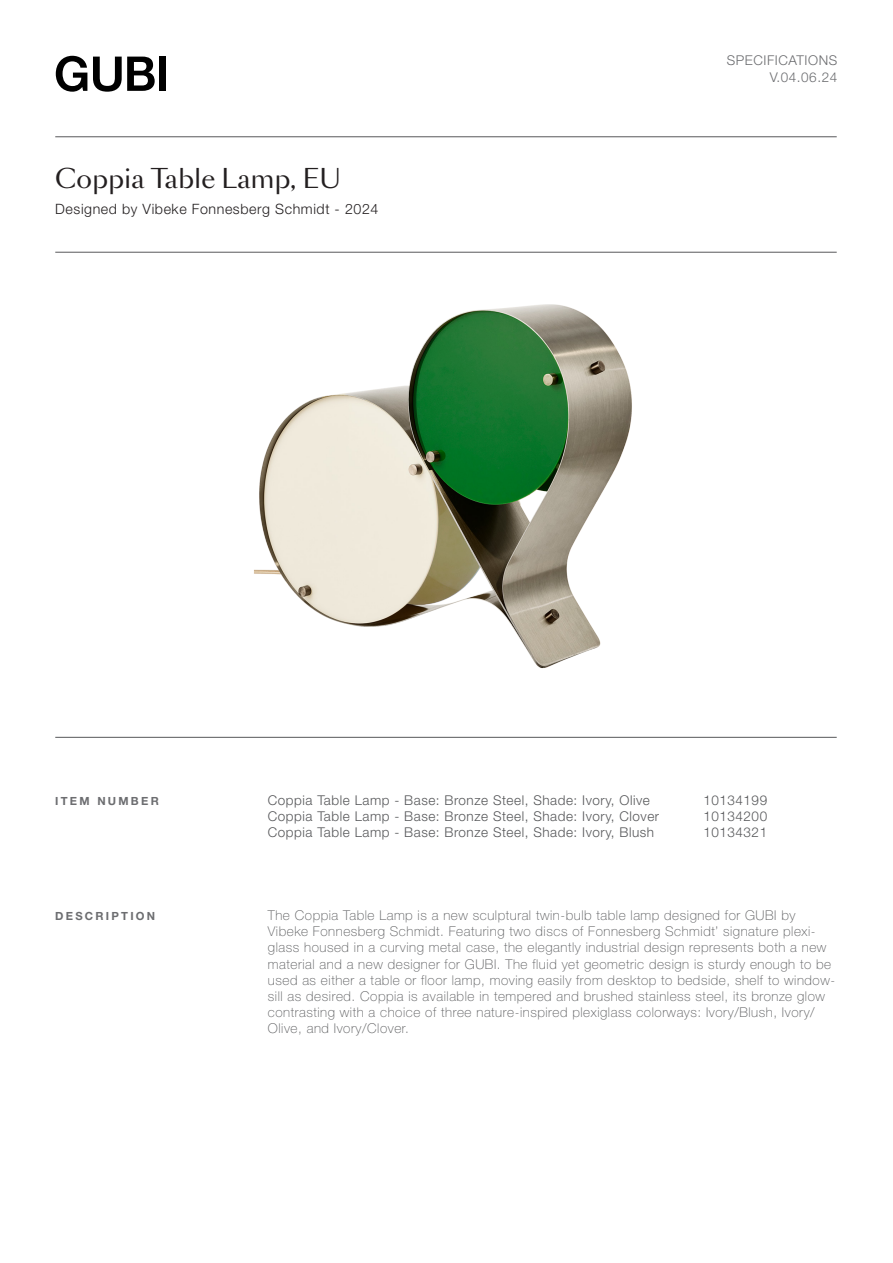
<style>
.page{position:relative;width:893px;height:1263px;background:#fff}
.page>*{position:absolute;margin:0;border:0;box-sizing:border-box;transform-origin:0 0}
.Heading_1_-_Title{font:25.5px "Sang Bleu Sans";color:#231f20}
.designed_by{font:300 14.25px "Helvetica Neue LT Std";letter-spacing:.04em;color:#231f20}
.key_works{font:100 13.5px/16.2px "Helvetica Neue LT Std";letter-spacing:.04em;color:#57585a}
.key_works-2{font:300 13.5px "Helvetica Neue LT Std";letter-spacing:.04em;color:#57585a}
.multiline_Keyword{font:300 13.5px "Helvetica Neue LT Std";letter-spacing:.04em;color:#6c6d70}
.key_works-3{font:700 11.25px "Helvetica Neue LT Std";letter-spacing:.2em;color:#6c6d70}
</style>
<div class="page">
<hr style="left:55px;top:136px;width:782px;height:1px;background:#57585a">
<hr style="left:55px;top:252px;width:782px;height:1px;background:#57585a">
<hr style="left:55px;top:737px;width:782px;height:1px;background:#57585a">
<img style="left:254px;top:304px;width:378px;height:365px">
<svg style="left:56px;top:56px;width:31px;height:36px"></svg>
<svg style="left:93px;top:57px;width:62px;height:35px"></svg>
<div style="left:159px;top:57px;width:7px;height:34px;background:#000"></div>
<p class="Heading_1_-_Title" style="left:55px;top:162px;width:287px">Coppia Table Lamp, EU</p>
<p class="designed_by" style="left:55px;top:200px;width:325px">Designed by Vibeke Fonnesberg Schmidt - 2024</p>
<p class="multiline_Keyword" style="left:727px;top:52px;width:112px">SPECIFICATIONS</p>
<p class="multiline_Keyword" style="left:770px;top:69px;width:69px">V.04.06.24</p>
<p class="key_works-3" style="left:55px;top:794px;width:105px">ITEM NUMBER</p>
<p class="key_works-2" style="left:268px;top:792px;width:383px">Coppia Table Lamp - Base: Bronze Steel, Shade: Ivory, Olive</p>
<p class="key_works-2" style="left:703px;top:792px;width:65px">10134199</p>
<p class="key_works-2" style="left:268px;top:808px;width:393px">Coppia Table Lamp - Base: Bronze Steel, Shade: Ivory, Clover</p>
<p class="key_works-2" style="left:703px;top:808px;width:65px">10134200</p>
<p class="key_works-2" style="left:268px;top:824px;width:388px">Coppia Table Lamp - Base: Bronze Steel, Shade: Ivory, Blush</p>
<p class="key_works-2" style="left:703px;top:824px;width:65px">10134321</p>
<p class="key_works-3" style="left:55px;top:909px;width:101px">DESCRIPTION</p>
<p class="key_works" style="left:268px;top:907px;width:569px">The Coppia Table Lamp is a new sculptural twin-bulb table lamp designed for GUBI by Vibeke Fonnesberg Schmidt. Featuring two discs of Fonnesberg Schmidt’ signature plexi&shy;glass housed in a curving metal case, the elegantly industrial design represents both a new material and a new designer for GUBI. The fluid yet geometric design is sturdy enough to be used as either a table or floor lamp, moving easily from desktop to bedside, shelf to window&shy;sill as desired. Coppia is available in tempered and brushed stainless steel, its bronze glow contrasting with a choice of three nature-inspired plexiglass colorways: Ivory/Blush, Ivory/ Olive, and Ivory/Clover.</p>
</div>
